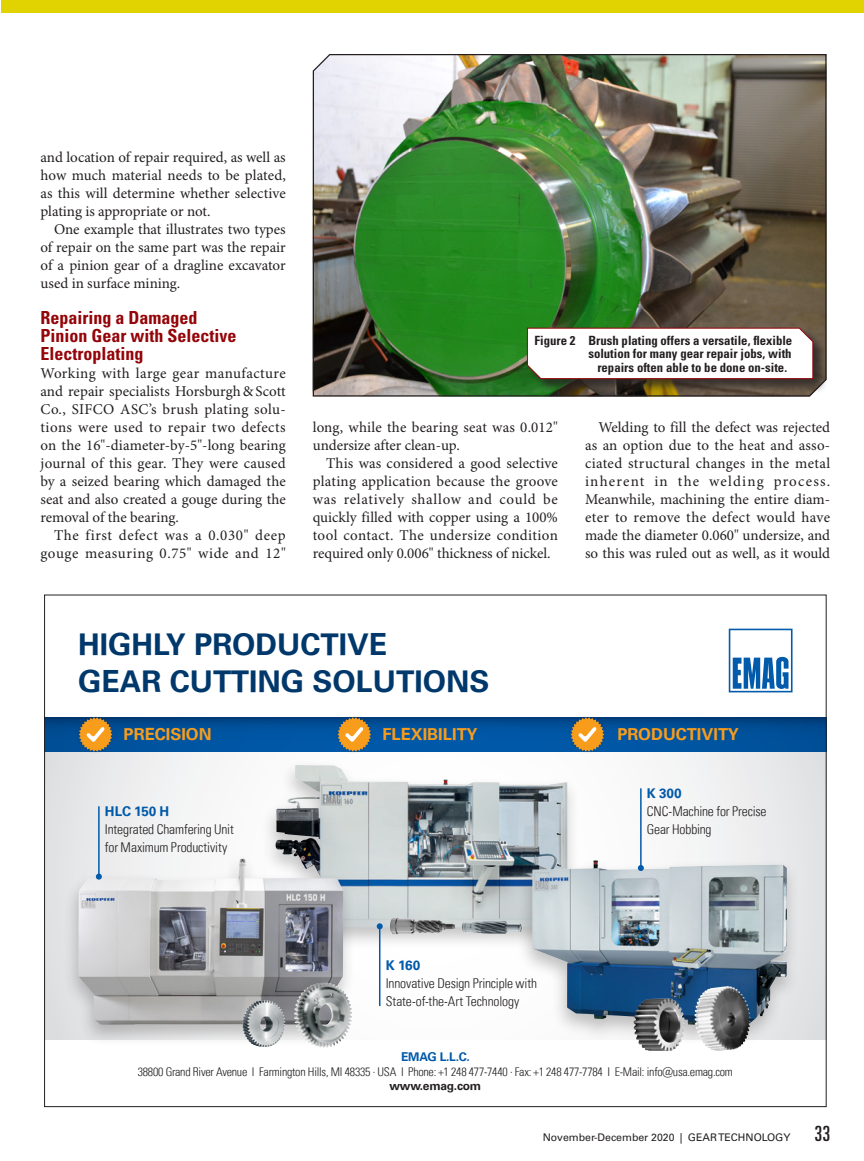
<style>
.page{position:relative;width:864px;height:1161px;background:#fff}
.page>*{position:absolute;margin:0;border:0;box-sizing:border-box;transform-origin:0 0}
.t1{font:30px/37.5px "EMAG65 BO";color:#01386b}
.Body_Text_-_Para_Hea{font:700 condensed 18px/18px "Univers LT Std";color:#940408}
.t2{font:16.5px "EMAG65 BO";color:#f89c1c}
.Body_Text{font:15px/18px "Minion Pro";color:#231f20;text-align:justify}
.Body_Text_After_Head{font:15px/18px "Minion Pro";letter-spacing:-.005em;color:#231f20;text-align:justify}
.Body_Text-2{font:15px/18px "Minion Pro";letter-spacing:.04em;color:#231f20;text-align:right}
.t3{font:13.5px/18px "EMAG47 CN";letter-spacing:-.01em;color:#231f20}
.Figure_Table_Caption{font:700 condensed 12.75px "Univers LT Std";color:#231f20}
.t4{font:12px/14.4px "EMAG47 CN";letter-spacing:-.02em;color:#231f20;text-align:center}
.t5{font:10.5px "Univers LT Std";color:#231f20}
.s1{font-family:"EMAG65 BO";color:#015aaa}
.s2{font-family:"EMAG65 BO"}
.s3{font-stretch:ultra-condensed;font-size:21px}
</style>
<div class="page">
<img style="left:312px;top:54px;width:515px;height:343px">
<svg style="left:46px;top:752px;width:779px;height:288px"></svg>
<svg style="left:46px;top:717px;width:779px;height:35px;background:#005099"></svg>
<div style="left:76px;top:714px;width:40px;height:41px;background:#231f20;opacity:.2"></div>
<svg style="left:79px;top:717px;width:33px;height:35px"></svg>
<div style="left:335px;top:714px;width:39px;height:41px;background:#231f20;opacity:.2"></div>
<svg style="left:337px;top:717px;width:34px;height:35px"></svg>
<div style="left:568px;top:714px;width:40px;height:41px;background:#231f20;opacity:.2"></div>
<svg style="left:571px;top:717px;width:33px;height:35px"></svg>
<div style="left:244px;top:759px;width:336px;height:191px;background:#231f20;opacity:.27"></div>
<img style="left:258px;top:765px;width:63px;height:89px">
<div style="left:517px;top:855px;width:283px;height:192px;background:#231f20;opacity:.27"></div>
<img style="left:532px;top:860px;width:255px;height:165px">
<div style="left:63px;top:854px;width:293px;height:193px;background:#231f20;opacity:.27"></div>
<img style="left:78px;top:858px;width:265px;height:167px">
<hr style="left:98px;top:806px;width:2px;height:71px;background:#015aaa">
<svg style="left:96px;top:874px;width:6px;height:6px"></svg>
<hr style="left:640px;top:788px;width:2px;height:80px;background:#015aaa">
<svg style="left:638px;top:865px;width:6px;height:6px"></svg>
<hr style="left:379px;top:926px;width:1px;height:80px;background:#015aaa">
<svg style="left:377px;top:923px;width:6px;height:6px"></svg>
<img style="left:294px;top:983px;width:49px;height:65px">
<img style="left:390px;top:919px;width:65px;height:16px">
<img style="left:242px;top:1000px;width:43px;height:47px">
<img style="left:694px;top:986px;width:56px;height:65px">
<img style="left:634px;top:998px;width:51px;height:53px">
<img style="left:462px;top:921px;width:61px;height:13px">
<svg style="left:729px;top:629px;width:64px;height:63px"></svg>
<div style="left:526px;top:327px;width:302px;height:67px;background:#231f20;opacity:.75"></div>
<svg style="left:527px;top:327px;width:287px;height:52px"></svg>
<div style="left:1px;top:0;width:863px;height:14px;background:#e1d201"></div>
<p class="Body_Text" style="left:40px;top:149px;width:247px">and location of repair required, as well as how much material needs to be plated, as this will determine whether selective plating is appropriate or not.</p>
<p class="Body_Text" style="left:40px;top:221px;width:247px;text-indent:14px">One example that illustrates two types of repair on the same part was the repair of a pinion gear of a dragline excavator used in surface mining.</p>
<p class="Body_Text_-_Para_Hea" style="left:40px;top:309px;width:198px">Repairing a Damaged<br>Pinion Gear with Selective<br>Electroplating</p>
<p class="Body_Text_After_Head" style="left:40px;top:365px;width:247px">Working with large gear manufacture and repair specialists Horsburgh&amp;Scott Co., SIFCO ASC’s brush plating solu&shy;tions were used to repair two defects on the 16"-diameter-by-5"-long bearing journal of this gear. They were caused by a seized bearing which damaged the seat and also created a gouge during the removal of the bearing.</p>
<p class="Body_Text-2" style="left:40px;top:527px;width:247px">The first defect was a 0.030" deep gouge measuring 0.75" wide and 12"</p>
<p class="Figure_Table_Caption" style="left:535px;top:332px;width:259px">Figure 2 Brush plating offers a versatile, flexible</p>
<p class="Figure_Table_Caption" style="left:588px;top:346px;width:205px">solution for many gear repair jobs, with</p>
<p class="Figure_Table_Caption" style="left:597px;top:359px;width:191px">repairs often able to be done on-site.</p>
<p class="Body_Text" style="left:313px;top:419px;width:247px">long, while the bearing seat was 0.012" undersize after clean-up.</p>
<p class="Body_Text" style="left:313px;top:455px;width:247px;text-indent:14px">This was considered a good selective plating application because the groove was relatively shallow and could be quickly filled with copper using a 100% tool contact. The undersize condition required only 0.006" thickness of nickel.</p>
<p class="Body_Text" style="left:585px;top:419px;width:247px;text-indent:14px">Welding to fill the defect was rejected as an option due to the heat and asso&shy;ciated structural changes in the metal inherent in the welding process.<br>Meanwhile, machining the entire diam&shy;eter to remove the defect would have made the diameter 0.060" undersize, and so this was ruled out as well, as it would</p>
<p class="t1" style="left:78px;top:625px;width:413px">HIGHLY PRODUCTIVE<br>GEAR CUTTING SOLUTIONS</p>
<p class="t2" style="left:124px;top:723px;width:90px">PRECISION</p>
<p class="t2" style="left:382px;top:723px;width:97px">FLEXIBILITY</p>
<p class="t2" style="left:617px;top:723px;width:123px">PRODUCTIVITY</p>
<p class="t3" style="left:105px;top:802px;width:130px"><span class="s1">HLC 150 H<br></span>Integrated Chamfering Unit for Maximum Productivity</p>
<p class="t3" style="left:386px;top:956px;width:153px"><span class="s1">K 160<br></span>Innovative Design Principle with<br>State-of-the-Art Technology</p>
<p class="t3" style="left:647px;top:784px;width:121px"><span class="s1">K 300<br></span>CNC-Machine for Precise<br>Gear Hobbing</p>
<p class="t4" style="left:138px;top:1050px;width:597px"><span class="s1">EMAG L.L.C.<br></span>38800 Grand River Avenue I Farmington Hills, MI 48335 · USA I Phone: +1 248 477-7440 · Fax: +1 248 477-7784 I E-Mail: info@usa.emag.com <span class="s2">www.emag.com</span></p>
<p class="t5" style="left:543px;top:1131px;width:289px">November-December 2020 | GEAR TECHNOLOGY <span class="s3">33</span></p>
</div>
